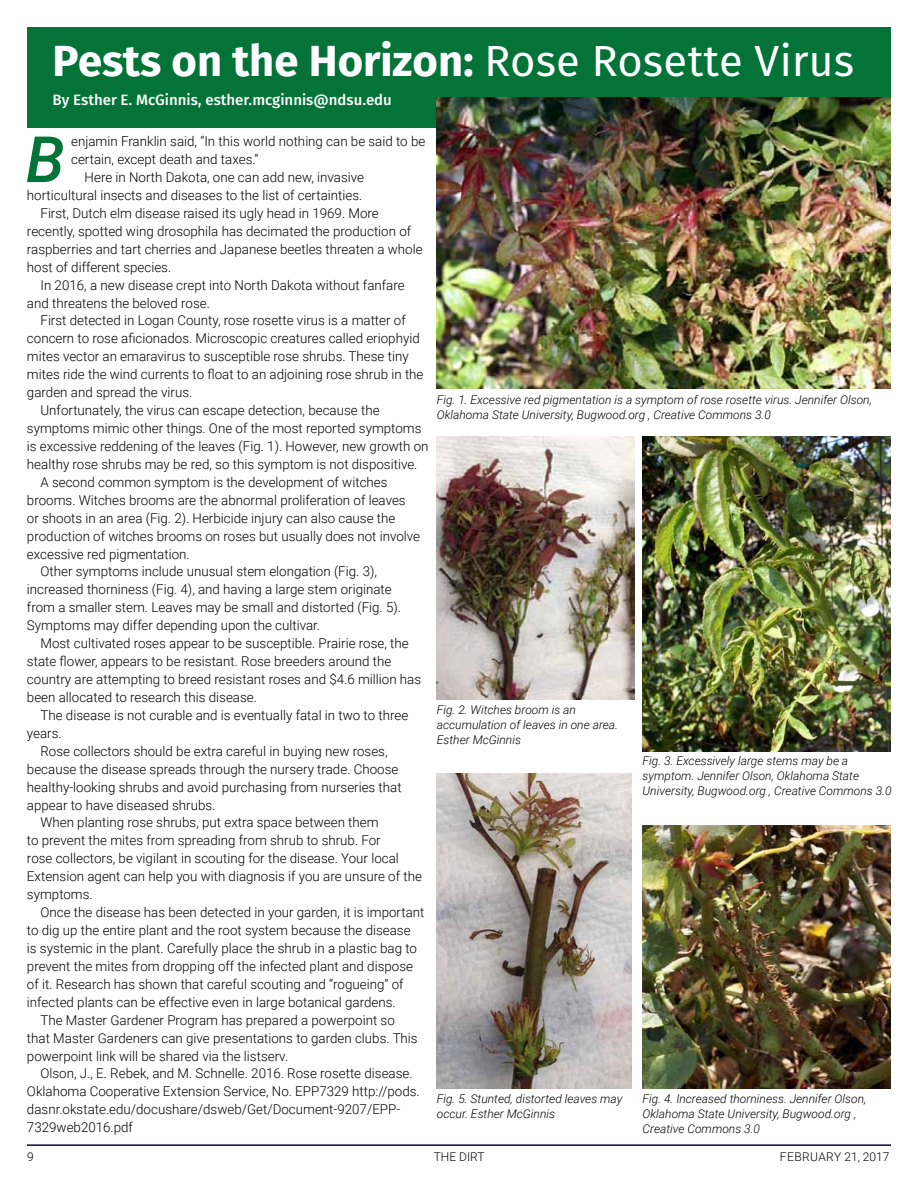
<style>
.page{position:relative;width:918px;height:1188px;background:#fff}
.page>*{position:absolute;margin:0;border:0;box-sizing:border-box;transform-origin:0 0}
.t1{font:italic 500 63.9px "Roboto";color:#037338}
.t2{font:700 43.5px "Fira Sans OT";color:#fff}
.t3{font:15px "Fira Sans OT Medium";color:#fff}
.t4{font:300 13.5px "Roboto";color:#000}
.t5{font:italic 300 12px/15px "Roboto";color:#000}
.t6{font:300 12px "Roboto";letter-spacing:.025em;color:#000}
.t7{font:300 12px "Roboto";color:#000}
.s1{font-weight:400}
</style>
<div class="page">
<hr style="left:27px;top:1144px;width:864px;height:2px;background:#00073d">
<div style="left:27px;top:27px;width:864px;height:100px;background:#037338"></div>
<img style="left:437px;top:773px;width:194px;height:316px">
<img style="left:643px;top:825px;width:248px;height:264px">
<img style="left:437px;top:436px;width:198px;height:264px">
<img style="left:643px;top:436px;width:248px;height:316px">
<img style="left:437px;top:97px;width:454px;height:292px">
<h2 class="t2" style="left:52px;top:30px;width:804px">Pests on the Horizon: <span class="s1">Rose Rosette Virus</span></h2>
<p class="t3" style="left:52px;top:90px;width:341px">By Esther E. McGinnis, esther.mcginnis@ndsu.edu</p>
<h1 class="t1" style="left:26px;top:115px;width:41px">B</h1>
<p class="t4" style="left:71px;top:132px;width:356px">enjamin Franklin said, “In this world nothing can be said to be</p>
<p class="t4" style="left:71px;top:150px;width:189px">certain, except death and taxes.”</p>
<p class="t4" style="left:85px;top:168px;width:281px">Here in North Dakota, one can add new, invasive</p>
<p class="t4" style="left:27px;top:186px;width:337px">horticultural insects and diseases to the list of certainties.</p>
<p class="t4" style="left:40px;top:204px;width:340px">First, Dutch elm disease raised its ugly head in 1969. More</p>
<p class="t4" style="left:27px;top:222px;width:386px">recently, spotted wing drosophila has decimated the production of</p>
<p class="t4" style="left:27px;top:240px;width:397px">raspberries and tart cherries and Japanese beetles threaten a whole</p>
<p class="t4" style="left:27px;top:257px;width:146px">host of different species.</p>
<p class="t4" style="left:40px;top:275px;width:366px">In 2016, a new disease crept into North Dakota without fanfare</p>
<p class="t4" style="left:27px;top:293px;width:184px">and threatens the beloved rose.</p>
<p class="t4" style="left:40px;top:311px;width:367px">First detected in Logan County, rose rosette virus is a matter of</p>
<p class="t4" style="left:27px;top:329px;width:394px">concern to rose aficionados. Microscopic creatures called eriophyid</p>
<p class="t4" style="left:27px;top:347px;width:383px">mites vector an emaravirus to susceptible rose shrubs. These tiny</p>
<p class="t4" style="left:27px;top:365px;width:398px">mites ride the wind currents to float to an adjoining rose shrub in the</p>
<p class="t4" style="left:27px;top:383px;width:167px">garden and spread the virus.</p>
<p class="t4" style="left:40px;top:401px;width:341px">Unfortunately, the virus can escape detection, because the</p>
<p class="t4" style="left:27px;top:419px;width:396px">symptoms mimic other things. One of the most reported symptoms</p>
<p class="t4" style="left:27px;top:437px;width:403px">is excessive reddening of the leaves (Fig. 1). However, new growth on</p>
<p class="t4" style="left:27px;top:455px;width:392px">healthy rose shrubs may be red, so this symptom is not dispositive.</p>
<p class="t4" style="left:40px;top:473px;width:349px">A second common symptom is the development of witches</p>
<p class="t4" style="left:27px;top:491px;width:380px">brooms. Witches brooms are the abnormal proliferation of leaves</p>
<p class="t4" style="left:27px;top:508px;width:370px">or shoots in an area (Fig. 2). Herbicide injury can also cause the</p>
<p class="t4" style="left:27px;top:526px;width:395px">production of witches brooms on roses but usually does not involve</p>
<p class="t4" style="left:27px;top:544px;width:164px">excessive red pigmentation.</p>
<p class="t4" style="left:40px;top:562px;width:338px">Other symptoms include unusual stem elongation (Fig. 3),</p>
<p class="t4" style="left:27px;top:580px;width:366px">increased thorniness (Fig. 4), and having a large stem originate</p>
<p class="t4" style="left:27px;top:598px;width:376px">from a smaller stem. Leaves may be small and distorted (Fig. 5).</p>
<p class="t4" style="left:27px;top:616px;width:295px">Symptoms may differ depending upon the cultivar.</p>
<p class="t4" style="left:40px;top:634px;width:370px">Most cultivated roses appear to be susceptible. Prairie rose, the</p>
<p class="t4" style="left:27px;top:652px;width:366px">state flower, appears to be resistant. Rose breeders around the</p>
<p class="t4" style="left:27px;top:670px;width:396px">country are attempting to breed resistant roses and $4.6 million has</p>
<p class="t4" style="left:27px;top:688px;width:231px">been allocated to research this disease.</p>
<p class="t4" style="left:40px;top:706px;width:369px">The disease is not curable and is eventually fatal in two to three</p>
<p class="t4" style="left:27px;top:724px;width:36px">years.</p>
<p class="t4" style="left:40px;top:742px;width:349px">Rose collectors should be extra careful in buying new roses,</p>
<p class="t4" style="left:27px;top:759px;width:373px">because the disease spreads through the nursery trade. Choose</p>
<p class="t4" style="left:27px;top:777px;width:376px">healthy-looking shrubs and avoid purchasing from nurseries that</p>
<p class="t4" style="left:27px;top:795px;width:190px">appear to have diseased shrubs.</p>
<p class="t4" style="left:40px;top:813px;width:340px">When planting rose shrubs, put extra space between them</p>
<p class="t4" style="left:27px;top:831px;width:355px">to prevent the mites from spreading from shrub to shrub. For</p>
<p class="t4" style="left:27px;top:849px;width:373px">rose collectors, be vigilant in scouting for the disease. Your local</p>
<p class="t4" style="left:27px;top:867px;width:396px">Extension agent can help you with diagnosis if you are unsure of the</p>
<p class="t4" style="left:27px;top:885px;width:67px">symptoms.</p>
<p class="t4" style="left:40px;top:903px;width:386px">Once the disease has been detected in your garden, it is important</p>
<p class="t4" style="left:27px;top:921px;width:385px">to dig up the entire plant and the root system because the disease</p>
<p class="t4" style="left:27px;top:939px;width:392px">is systemic in the plant. Carefully place the shrub in a plastic bag to</p>
<p class="t4" style="left:27px;top:957px;width:388px">prevent the mites from dropping off the infected plant and dispose</p>
<p class="t4" style="left:27px;top:975px;width:378px">of it. Research has shown that careful scouting and “rogueing” of</p>
<p class="t4" style="left:27px;top:992px;width:370px">infected plants can be effective even in large botanical gardens.</p>
<p class="t4" style="left:40px;top:1010px;width:356px">The Master Gardener Program has prepared a powerpoint so</p>
<p class="t4" style="left:27px;top:1028px;width:392px">that Master Gardeners can give presentations to garden clubs. This</p>
<p class="t4" style="left:27px;top:1046px;width:263px">powerpoint link will be shared via the listserv.</p>
<p class="t4" style="left:40px;top:1064px;width:374px">Olson, J., E. Rebek, and M. Schnelle. 2016. Rose rosette disease.</p>
<p class="t4" style="left:27px;top:1082px;width:394px">Oklahoma Cooperative Extension Service, No. EPP7329 http://pods.</p>
<p class="t4" style="left:27px;top:1100px;width:375px">dasnr.okstate.edu/docushare/dsweb/Get/Document-9207/EPP-</p>
<p class="t4" style="left:27px;top:1118px;width:108px">7329web2016.pdf</p>
<p class="t5" style="left:437px;top:392px;width:437px">Fig. 1. Excessive red pigmentation is a symptom of rose rosette virus. Jennifer Olson,<br>Oklahoma State University, Bugwood.org , Creative Commons 3.0</p>
<p class="t5" style="left:437px;top:702px;width:183px">Fig. 2. Witches broom is an accumulation of leaves in one area.<br>Esther McGinnis</p>
<p class="t5" style="left:643px;top:753px;width:251px">Fig. 3. Excessively large stems may be a symptom. Jennifer Olson, Oklahoma State<br>University, Bugwood.org , Creative Commons 3.0</p>
<p class="t5" style="left:437px;top:1090px;width:187px">Fig. 5. Stunted, distorted leaves may occur. Esther McGinnis</p>
<p class="t5" style="left:643px;top:1090px;width:225px">Fig. 4. Increased thorniness. Jennifer Olson,<br>Oklahoma State University, Bugwood.org ,<br>Creative Commons 3.0</p>
<p class="t7" style="left:27px;top:1149px;width:8px">9</p>
<p class="t7" style="left:434px;top:1149px;width:52px">THE DIRT</p>
<p class="t6" style="left:780px;top:1149px;width:111px">FEBRUARY 21, 2017</p>
</div>
